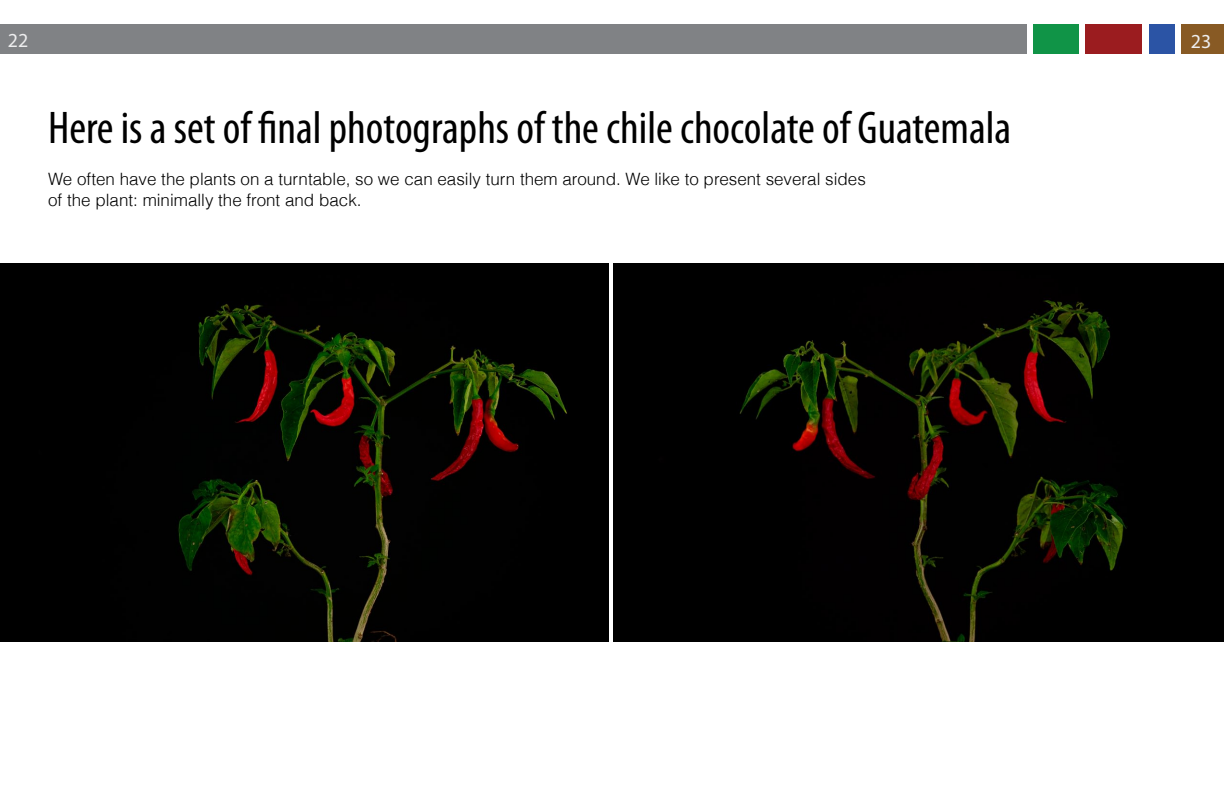
<style>
.page{position:relative;width:1224px;height:792px;background:#fff}
.page>*{position:absolute;margin:0;border:0;box-sizing:border-box;transform-origin:0 0}
.t1{font:condensed 46.1px "Myriad Pro";color:#000}
.t2{font:19.9px "Myriad Pro";color:#ededee}
.t3{font:300 17px/20.4px "Helvetica";color:#000}
</style>
<div class="page">
<img style="left:0;top:263px;width:608px;height:379px">
<img style="left:614px;top:264px;width:610px;height:378px">
<div style="left:1033px;top:25px;width:45px;height:29px;background:#109447"></div>
<div style="left:1085px;top:25px;width:57px;height:29px;background:#9b1c1f"></div>
<div style="left:1150px;top:25px;width:25px;height:29px;background:#2b54a5"></div>
<div style="left:1181px;top:25px;width:43px;height:29px;background:#885a24"></div>
<div style="left:0;top:25px;width:1026px;height:29px;background:#808285"></div>
<p class="t2" style="left:8px;top:28px;width:22px">22</p>
<p class="t2" style="left:1191px;top:29px;width:22px">23</p>
<h1 class="t1" style="left:48px;top:100px;width:965px">Here is a set of final photographs of the chile chocolate of Guatemala</h1>
<p class="t3" style="left:48px;top:169px;width:819px">We often have the plants on a turntable, so we can easily turn them around. We like to present several sides of the plant: minimally the front and back.</p>
</div>
